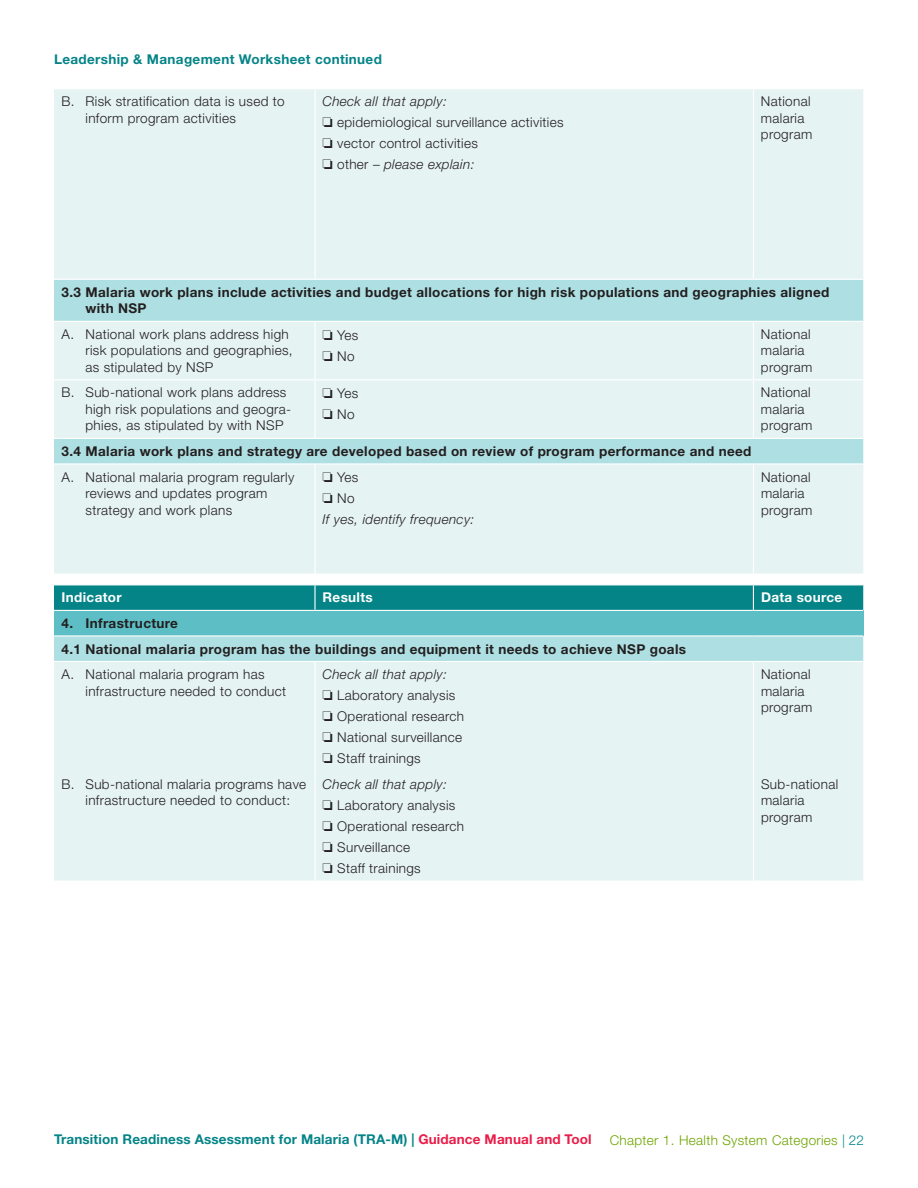
<style>
.page{position:relative;width:918px;height:1188px;background:#fff}
.page>*{position:absolute;margin:0;border:0;box-sizing:border-box;transform-origin:0 0}
.t1{font:300 13.5px/16.5px "Helvetica Neue LT Std";letter-spacing:.025em;color:#231f20}
.t2{font:700 13.5px/16.5px "Helvetica Neue LT Std";letter-spacing:.025em;color:#231f20}
.t3{font:700 13.5px "Helvetica Neue LT Std";letter-spacing:.01em;color:#058488}
.t4{font:300 13.5px "Helvetica Neue LT Std";letter-spacing:.025em;color:#6ea400}
.t5{font:italic 300 13.5px/21px "Helvetica Neue LT Std";letter-spacing:.025em;color:#231f20}
.t6{font:700 13.5px "Helvetica Neue LT Std";letter-spacing:.025em;color:#fff}
.s1{font-style:italic}
.s2{font-style:normal}
.s3{color:#ea1d49}
.s4{color:#058488}
</style>
<div class="page">
<div style="left:54px;top:89px;width:809px;height:792px;background:#e6f3f3"></div>
<svg style="left:54px;top:280px;width:809px;height:381px;background:#d6edee"></svg>
<div style="left:54px;top:574px;width:809px;height:11px;background:#fff"></div>
<div style="left:54px;top:610px;width:809px;height:26px;background:#5dbfc5"></div>
<hr style="left:314px;top:89px;width:2px;height:190px;background:#fff">
<hr style="left:753px;top:89px;width:1px;height:190px;background:#fff">
<hr style="left:54px;top:279px;width:261px;height:1px;background:#fff">
<hr style="left:315px;top:279px;width:438px;height:1px;background:#fff">
<hr style="left:753px;top:279px;width:110px;height:1px;background:#fff">
<hr style="left:54px;top:321px;width:261px;height:1px;background:#fff">
<hr style="left:315px;top:321px;width:438px;height:1px;background:#fff">
<hr style="left:314px;top:322px;width:2px;height:57px;background:#fff">
<hr style="left:753px;top:321px;width:110px;height:1px;background:#fff">
<hr style="left:753px;top:322px;width:1px;height:57px;background:#fff">
<hr style="left:54px;top:379px;width:261px;height:1px;background:#fff">
<hr style="left:315px;top:379px;width:438px;height:1px;background:#fff">
<hr style="left:314px;top:380px;width:2px;height:58px;background:#fff">
<hr style="left:753px;top:379px;width:110px;height:1px;background:#fff">
<hr style="left:753px;top:380px;width:1px;height:58px;background:#fff">
<hr style="left:54px;top:438px;width:261px;height:1px;background:#fff">
<hr style="left:315px;top:438px;width:438px;height:1px;background:#fff">
<hr style="left:753px;top:438px;width:110px;height:1px;background:#fff">
<hr style="left:54px;top:463px;width:261px;height:2px;background:#fff">
<hr style="left:315px;top:463px;width:438px;height:2px;background:#fff">
<hr style="left:314px;top:465px;width:2px;height:109px;background:#fff">
<hr style="left:753px;top:463px;width:110px;height:2px;background:#fff">
<hr style="left:753px;top:465px;width:1px;height:109px;background:#fff">
<svg style="left:54px;top:585px;width:809px;height:25px;background:#0b878b"></svg>
<hr style="left:54px;top:610px;width:261px;height:1px;background:#fff">
<hr style="left:315px;top:610px;width:438px;height:1px;background:#fff">
<hr style="left:753px;top:610px;width:110px;height:1px;background:#fff">
<hr style="left:54px;top:635px;width:261px;height:2px;background:#fff">
<hr style="left:315px;top:635px;width:438px;height:2px;background:#fff">
<hr style="left:753px;top:635px;width:110px;height:2px;background:#fff">
<hr style="left:54px;top:661px;width:261px;height:1px;background:#fff">
<hr style="left:315px;top:661px;width:438px;height:1px;background:#fff">
<hr style="left:314px;top:662px;width:2px;height:109px;background:#fff">
<hr style="left:753px;top:661px;width:110px;height:1px;background:#fff">
<hr style="left:753px;top:662px;width:1px;height:109px;background:#fff">
<hr style="left:314px;top:771px;width:2px;height:110px;background:#fff">
<hr style="left:753px;top:771px;width:1px;height:110px;background:#fff">
<p class="t3" style="left:54px;top:51px;width:329px">Leadership &amp; Management Worksheet continued</p>
<p class="t1" style="left:86px;top:93px;width:201px;text-indent:-24px">B. Risk stratification data is used to inform program activities</p>
<p class="t1" style="left:323px;top:91px;width:243px;line-height:21px"><span class="s1">Check all that apply:<br></span>❏ epidemiological surveillance activities ❏ vector control activities<br>❏ other – <span class="s1">please explain:</span></p>
<p class="t1" style="left:761px;top:93px;width:53px">National malaria program</p>
<p class="t2" style="left:86px;top:284px;width:746px;text-indent:-24px">3.3 Malaria work plans include activities and budget allocations for high risk populations and geographies aligned with NSP</p>
<p class="t1" style="left:86px;top:326px;width:209px;text-indent:-24px">A. National work plans address high risk populations and geographies, as stipulated by NSP</p>
<p class="t1" style="left:323px;top:324px;width:37px;line-height:21px">❏ Yes ❏ No</p>
<p class="t1" style="left:761px;top:326px;width:53px">National malaria program</p>
<p class="t1" style="left:86px;top:384px;width:207px;text-indent:-24px">B. Sub-national work plans address high risk populations and geogra&shy;phies, as stipulated by with NSP</p>
<p class="t1" style="left:323px;top:383px;width:37px;line-height:21px">❏ Yes ❏ No</p>
<p class="t1" style="left:761px;top:384px;width:53px">National malaria program</p>
<p class="t2" style="left:62px;top:443px;width:692px">3.4 Malaria work plans and strategy are developed based on review of program performance and need</p>
<p class="t1" style="left:86px;top:468px;width:210px;text-indent:-24px">A. National malaria program regularly reviews and updates program strategy and work plans</p>
<p class="t5" style="left:323px;top:467px;width:153px">❏ <span class="s2">Yes<br></span>❏ <span class="s2">No<br></span>If yes, identify frequency:</p>
<p class="t1" style="left:761px;top:468px;width:53px">National malaria program</p>
<p class="t6" style="left:62px;top:589px;width:62px">Indicator</p>
<p class="t6" style="left:323px;top:589px;width:52px">Results</p>
<p class="t6" style="left:761px;top:589px;width:83px">Data source</p>
<p class="t2" style="left:62px;top:610px;width:626px;line-height:25.5px">4. Infrastructure<br>4.1 National malaria program has the buildings and equipment it needs to achieve NSP goals</p>
<p class="t1" style="left:86px;top:666px;width:202px;text-indent:-24px">A. National malaria program has infrastructure needed to conduct</p>
<p class="t1" style="left:323px;top:664px;width:143px;line-height:21px"><span class="s1">Check all that apply:<br></span>❏ Laboratory analysis ❏ Operational research ❏ National surveillance ❏ Staff trainings</p>
<p class="t1" style="left:761px;top:666px;width:53px">National malaria program</p>
<p class="t1" style="left:62px;top:775px;width:246px;text-align:center">B. Sub-national malaria programs have infrastructure needed to conduct:</p>
<p class="t1" style="left:323px;top:773px;width:143px;line-height:21px"><span class="s1">Check all that apply:<br></span>❏ Laboratory analysis ❏ Operational research ❏ Surveillance<br>❏ Staff trainings</p>
<p class="t1" style="left:761px;top:775px;width:79px">Sub-national malaria program</p>
<p class="t3" style="left:54px;top:1131px;width:539px">Transition Readiness Assessment for Malaria (TRA-M) | <span class="s3">Guidance Manual and Tool</span></p>
<p class="t4" style="left:610px;top:1131px;width:256px">Chapter 1. Health System Categories <span class="s4">| 22</span></p>
</div>
